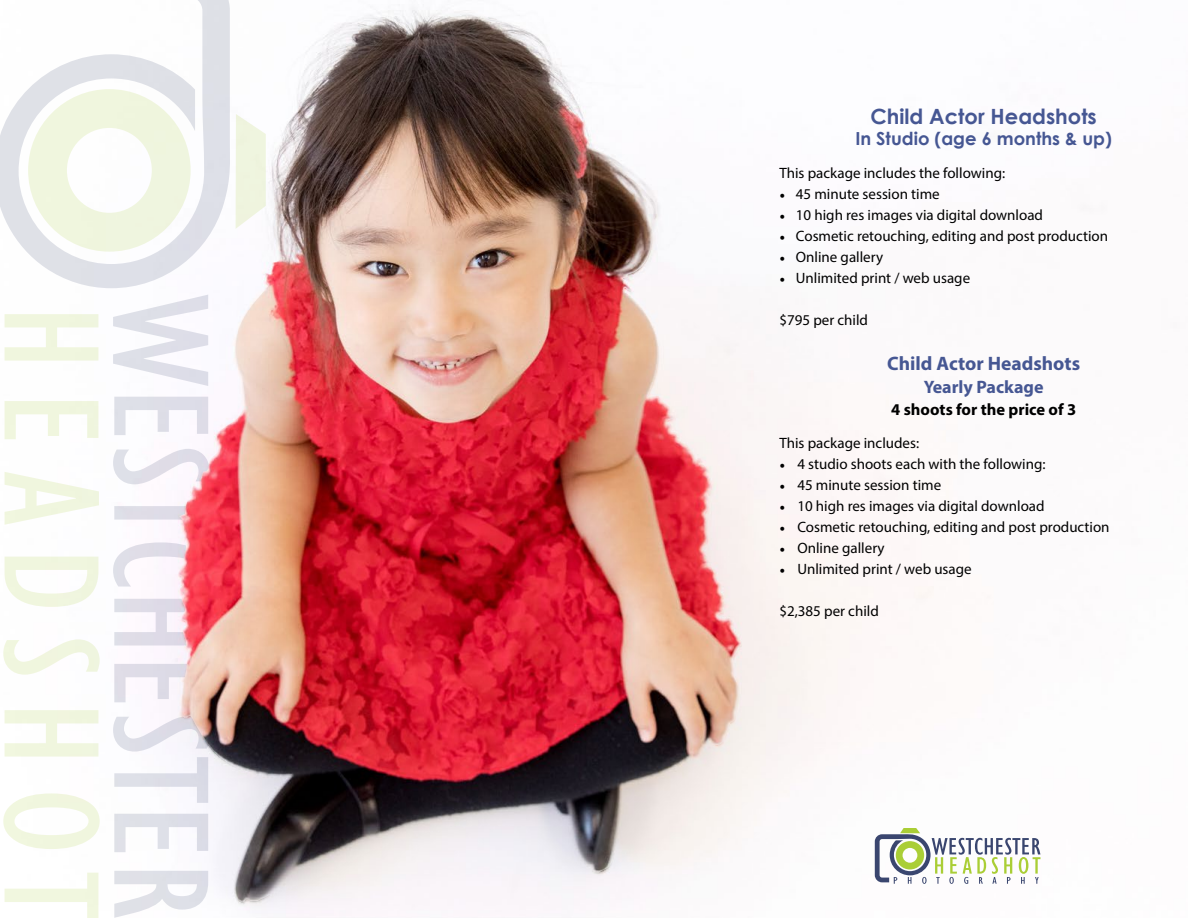
<style>
.page{position:relative;width:1188px;height:918px;background:#fff}
.page>*{position:absolute;margin:0;border:0;box-sizing:border-box;transform-origin:0 0}
.t1{font:700 21px "Century Gothic";color:#465793}
.t2{font:700 19.5px "Myriad Pro";color:#465793}
.t3{font:700 18px "Century Gothic";color:#465793}
.t4{font:700 18px "Myriad Pro";color:#465793}
.t5{font:700 16.5px "Myriad Pro";color:#000}
.t6{font:15px "Myriad Pro";color:#000}
.s1{font-family:"Minion Pro"}
</style>
<div class="page">
<img style="left:238px;top:8px;width:803px;height:910px">
<svg style="left:113px;top:302px;width:88px;height:616px"></svg>
<svg style="left:3px;top:314px;width:97px;height:604px"></svg>
<svg style="left:0;top:0;width:230px;height:288px"></svg>
<svg style="left:28px;top:89px;width:147px;height:163px"></svg>
<svg style="left:875px;top:828px;width:165px;height:56px"></svg>
<img style="left:175px;top:14px;width:288px;height:888px">
<h1 class="t1" style="left:871px;top:103px;width:228px">Child Actor Headshots</h1>
<p class="t3" style="left:855px;top:127px;width:258px">In Studio (age 6 months &amp; up)</p>
<p class="t6" style="left:779px;top:164px;width:227px">This package includes the following:</p>
<p class="t6" style="left:779px;top:185px;width:162px"><span class="s1">•</span> 45 minute session time</p>
<p class="t6" style="left:779px;top:206px;width:265px"><span class="s1">•</span> 10 high res images via digital download</p>
<p class="t6" style="left:779px;top:227px;width:330px"><span class="s1">•</span> Cosmetic retouching, editing and post production</p>
<p class="t6" style="left:779px;top:248px;width:105px"><span class="s1">•</span> Online gallery</p>
<p class="t6" style="left:779px;top:269px;width:192px"><span class="s1">•</span> Unlimited print / web usage</p>
<p class="t6" style="left:779px;top:311px;width:90px">$795 per child</p>
<h2 class="t2" style="left:887px;top:351px;width:194px">Child Actor Headshots</h2>
<p class="t4" style="left:924px;top:375px;width:121px">Yearly Package</p>
<p class="t5" style="left:891px;top:399px;width:186px">4 shoots for the price of 3</p>
<p class="t6" style="left:779px;top:434px;width:141px">This package includes:</p>
<p class="t6" style="left:779px;top:455px;width:268px"><span class="s1">•</span> 4 studio shoots each with the following:</p>
<p class="t6" style="left:779px;top:476px;width:163px"><span class="s1">•</span> 45 minute session time</p>
<p class="t6" style="left:779px;top:497px;width:267px"><span class="s1">•</span> 10 high res images via digital download</p>
<p class="t6" style="left:779px;top:518px;width:332px"><span class="s1">•</span> Cosmetic retouching, editing and post production</p>
<p class="t6" style="left:779px;top:539px;width:107px"><span class="s1">•</span> Online gallery</p>
<p class="t6" style="left:779px;top:560px;width:194px"><span class="s1">•</span> Unlimited print / web usage</p>
<p class="t6" style="left:779px;top:602px;width:101px">$2,385 per child</p>
</div>
